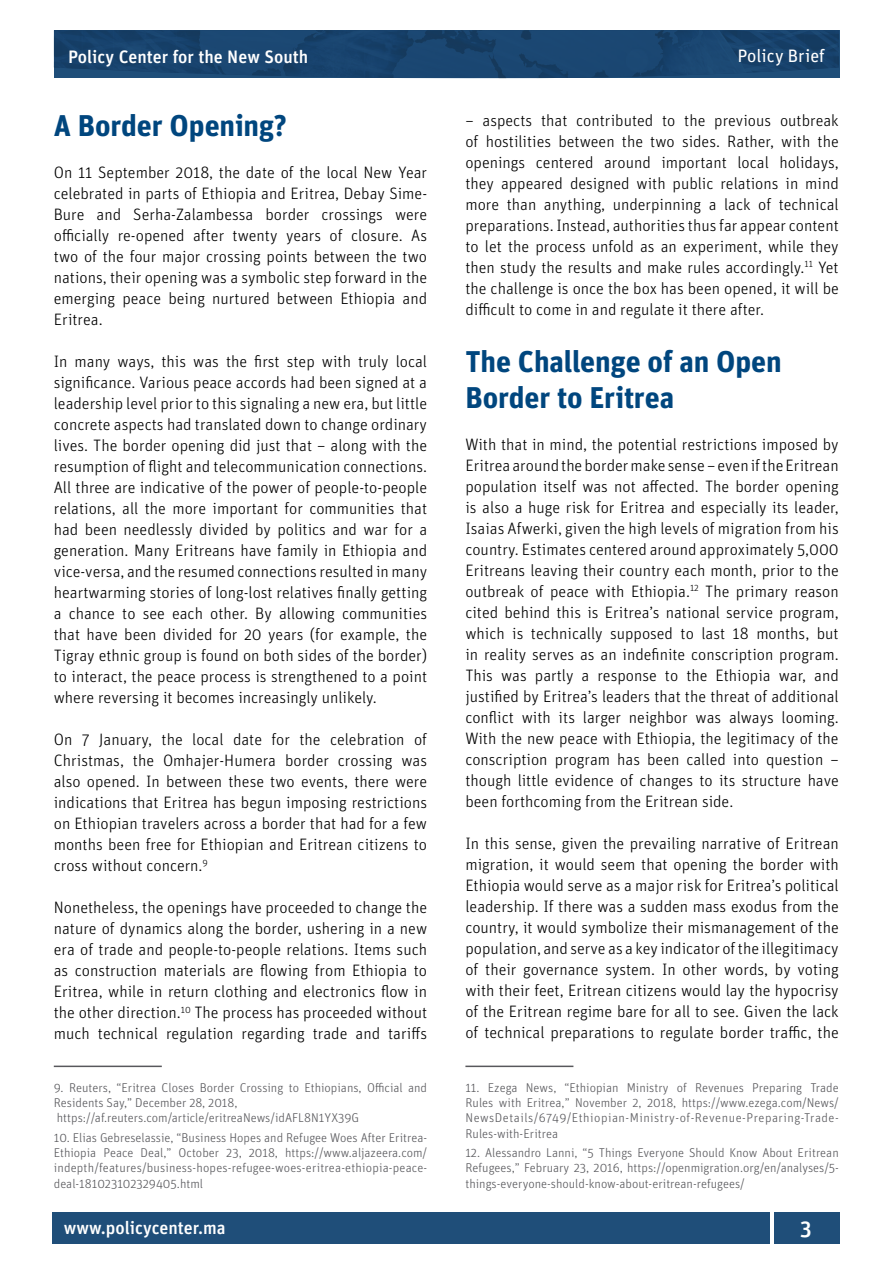
<style>
.page{position:relative;width:893px;height:1263px;background:#fff}
.page>*{position:absolute;margin:0;border:0;box-sizing:border-box;transform-origin:0 0}
.t1{font:700 30px/36px "Unit Pro";letter-spacing:-.005em;color:#00467e}
.t2{font:500 22.5px "Unit Pro";color:#fff}
.t3{font:500 18px "Unit Pro";color:#fff}
.t4{font:18px "Unit Pro";color:#fff}
.t5{font:300 16.5px/21px "Unit Pro";color:#000;text-align:justify}
.t6{font:300 12.75px/15.3px "Unit Pro";color:#58585c;text-align:justify}
</style>
<div class="page">
<div style="left:52px;top:1212px;width:718px;height:31px;background:#1f4e79"></div>
<div style="left:774px;top:1212px;width:65px;height:31px;background:#1f4e79"></div>
<img style="left:54px;top:30px;width:785px;height:49px">
<hr style="left:54px;top:1065px;width:108px;height:2px;background:#58585c">
<hr style="left:465px;top:1065px;width:108px;height:2px;background:#58585c">
<p class="t3" style="left:68px;top:45px;width:242px">Policy Center for the New South</p>
<p class="t4" style="left:737px;top:44px;width:89px">Policy Brief</p>
<h1 class="t1" style="left:54px;top:107px;width:235px">A Border Opening?</h1>
<p class="t5" style="left:54px;top:162px;width:375px">On 11 September 2018, the date of the local New Year celebrated in parts of Ethiopia and Eritrea, Debay Sime-Bure and Serha-Zalambessa border crossings were officially re-opened after twenty years of closure. As two of the four major crossing points between the two nations, their opening was a symbolic step forward in the emerging peace being nurtured between Ethiopia and Eritrea.</p>
<p class="t5" style="left:54px;top:351px;width:375px">In many ways, this was the first step with truly local significance. Various peace accords had been signed at a leadership level prior to this signaling a new era, but little concrete aspects had translated down to change ordinary lives. The border opening did just that – along with the resumption of flight and telecommunication connections.<br>All three are indicative of the power of people-to-people relations, all the more important for communities that had been needlessly divided by politics and war for a generation. Many Eritreans have family in Ethiopia and vice-versa, and the resumed connections resulted in many heartwarming stories of long-lost relatives finally getting a chance to see each other. By allowing communities that have been divided for 20 years (for example, the Tigray ethnic group is found on both sides of the border) to interact, the peace process is strengthened to a point where reversing it becomes increasingly unlikely.</p>
<p class="t5" style="left:54px;top:729px;width:375px">On 7 January, the local date for the celebration of Christmas, the Omhajer-Humera border crossing was also opened. In between these two events, there were indications that Eritrea has begun imposing restrictions on Ethiopian travelers across a border that had for a few months been free for Ethiopian and Eritrean citizens to cross without concern.<sup>9</sup></p>
<p class="t5" style="left:54px;top:897px;width:375px">Nonetheless, the openings have proceeded to change the nature of dynamics along the border, ushering in a new era of trade and people-to-people relations. Items such as construction materials are flowing from Ethiopia to Eritrea, while in return clothing and electronics flow in the other direction.<sup>10</sup> The process has proceeded without much technical regulation regarding trade and tariffs</p>
<p class="t6" style="left:54px;top:1080px;width:375px;text-align:left">9. Reuters, “Eritrea Closes Border Crossing to Ethiopians, Official and<br>Residents Say,” December 28, 2018, https://af.reuters.com/article/eritreaNews/idAFL8N1YX39G</p>
<p class="t6" style="left:54px;top:1129px;width:375px">10. Elias Gebreselassie, “Business Hopes and Refugee Woes After Eritrea-Ethiopia Peace Deal,” October 23, 2018, https://www.aljazeera.com/ indepth/features/business-hopes-refugee-woes-eritrea-ethiopia-peace&shy;deal-181023102329405.html</p>
<p class="t5" style="left:465px;top:109px;width:375px">– aspects that contributed to the previous outbreak of hostilities between the two sides. Rather, with the openings centered around important local holidays, they appeared designed with public relations in mind more than anything, underpinning a lack of technical preparations. Instead, authorities thus far appear content to let the process unfold as an experiment, while they then study the results and make rules accordingly.<sup>11</sup> Yet the challenge is once the box has been opened, it will be difficult to come in and regulate it there after.</p>
<h1 class="t1" style="left:465px;top:342px;width:318px">The Challenge of an Open<br>Border to Eritrea</h1>
<p class="t5" style="left:465px;top:433px;width:375px">With that in mind, the potential restrictions imposed by Eritrea around the border make sense – even if the Eritrean population itself was not affected. The border opening is also a huge risk for Eritrea and especially its leader, Isaias Afwerki, given the high levels of migration from his country. Estimates centered around approximately 5,000<br>Eritreans leaving their country each month, prior to the outbreak of peace with Ethiopia.<sup>12</sup> The primary reason cited behind this is Eritrea’s national service program, which is technically supposed to last 18 months, but in reality serves as an indefinite conscription program.<br>This was partly a response to the Ethiopia war, and justified by Eritrea’s leaders that the threat of additional conflict with its larger neighbor was always looming.<br>With the new peace with Ethiopia, the legitimacy of the conscription program has been called into question – though little evidence of changes to its structure have been forthcoming from the Eritrean side.</p>
<p class="t5" style="left:465px;top:832px;width:375px">In this sense, given the prevailing narrative of Eritrean migration, it would seem that opening the border with Ethiopia would serve as a major risk for Eritrea’s political leadership. If there was a sudden mass exodus from the country, it would symbolize their mismanagement of the population, and serve as a key indicator of the illegitimacy of their governance system. In other words, by voting with their feet, Eritrean citizens would lay the hypocrisy of the Eritrean regime bare for all to see. Given the lack of technical preparations to regulate border traffic, the</p>
<p class="t6" style="left:465px;top:1080px;width:375px">11. Ezega News, “Ethiopian Ministry of Revenues Preparing Trade Rules with Eritrea,” November 2, 2018, https://www.ezega.com/News/ NewsDetails/6749/Ethiopian-Ministry-of-Revenue-Preparing-Trade-Rules-with-Eritrea</p>
<p class="t6" style="left:465px;top:1145px;width:375px">12. Alessandro Lanni, “5 Things Everyone Should Know About Eritrean Refugees,” February 23, 2016, https://openmigration.org/en/analyses/5- things-everyone-should-know-about-eritrean-refugees/</p>
<p class="t3" style="left:64px;top:1216px;width:164px">www.policycenter.ma</p>
<h2 class="t2" style="left:800px;top:1213px;width:13px">3</h2>
</div>
